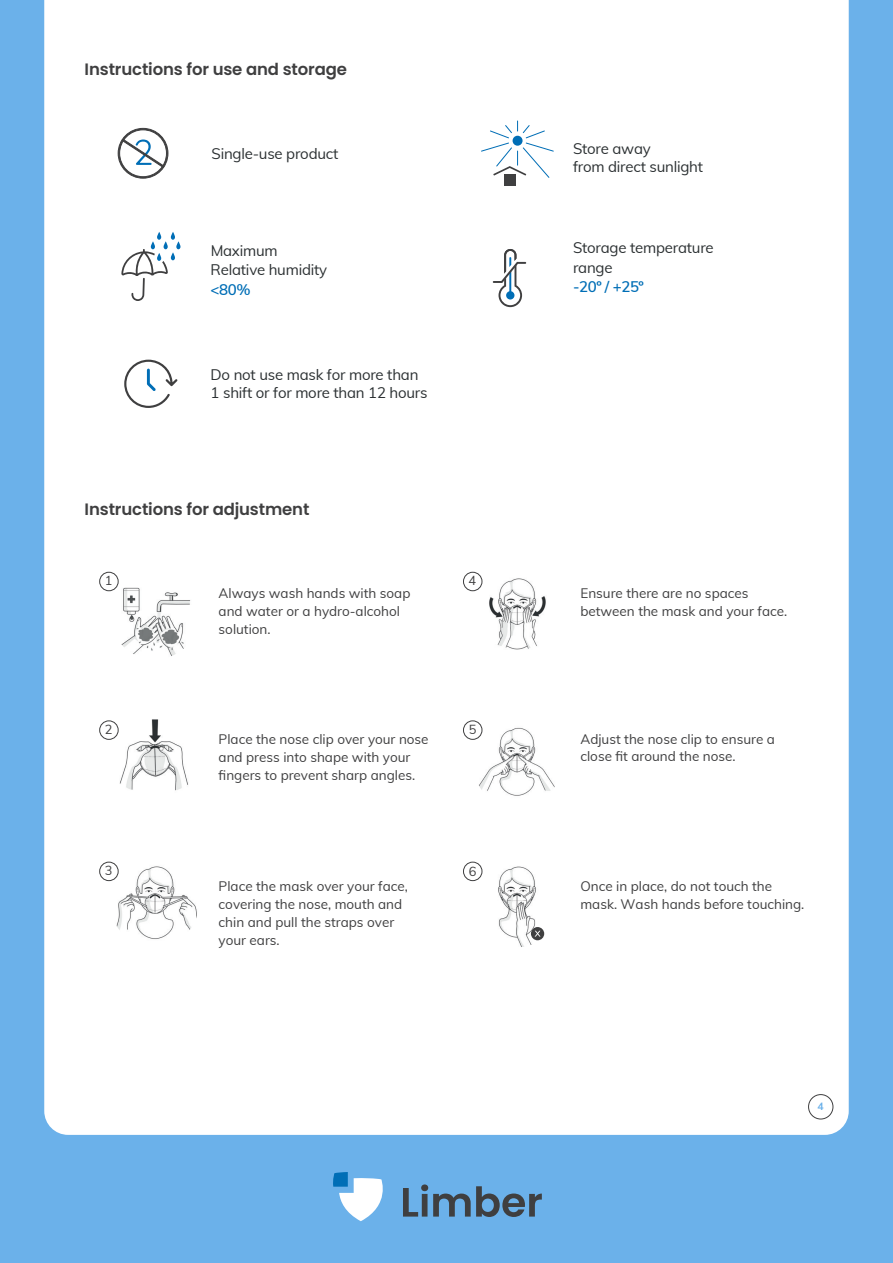
<style>
.page{position:relative;width:893px;height:1263px;background:#6bb1ea}
.page>*{position:absolute;margin:0;border:0;box-sizing:border-box;transform-origin:0 0}
.t1{font:600 16.5px "Poppins";letter-spacing:-.01em;color:#3f3f40}
.t2{font:15px/19.5px "Muli";letter-spacing:-.015em;color:#2b3032}
.t3{font:600 15px "Muli";letter-spacing:-.025em;color:#006eb6}
.t4{font:13.5px/18px "Muli";color:#3f3f40}
.t5{font:12.9px "Muli";color:#3f3f40}
.t6{font:700 10.5px "Muli";color:#6bb1ea}
</style>
<div class="page">
<div style="left:44px;top:0;width:805px;height:1135px;background:#fff"></div>
<svg style="left:403px;top:1184px;width:139px;height:33px"></svg>
<svg style="left:333px;top:1172px;width:50px;height:49px"></svg>
<svg style="left:118px;top:128px;width:50px;height:51px"></svg>
<svg style="left:121px;top:232px;width:60px;height:69px"></svg>
<svg style="left:493px;top:249px;width:33px;height:58px"></svg>
<div style="left:506px;top:291px;width:8px;height:8px;background:#006eb6;border-radius:50%"></div>
<div style="left:504px;top:175px;width:11px;height:11px;background:#3f3f40"></div>
<svg style="left:481px;top:121px;width:73px;height:57px"></svg>
<div style="left:513px;top:136px;width:10px;height:10px;background:#006eb6;border-radius:50%"></div>
<div style="left:808px;top:1094px;width:25px;height:25px;border:1px solid #3f3f40;border-radius:50%"></div>
<img style="left:110px;top:571px;width:89px;height:88px;border-radius:44px">
<div style="left:100px;top:572px;width:18px;height:19px;background:#fff;border-radius:50%"></div>
<div style="left:100px;top:572px;width:18px;height:19px;border:1px solid #3f3f40;border-radius:50%"></div>
<img style="left:110px;top:719px;width:89px;height:89px">
<img style="left:110px;top:859px;width:89px;height:89px">
<div style="left:100px;top:862px;width:18px;height:19px;background:#fff;border-radius:50%"></div>
<div style="left:100px;top:862px;width:18px;height:19px;border:1px solid #3f3f40;border-radius:50%"></div>
<img style="left:473px;top:571px;width:88px;height:88px;border-radius:44px">
<div style="left:463px;top:572px;width:19px;height:19px;background:#fff;border-radius:50%"></div>
<div style="left:463px;top:572px;width:19px;height:19px;border:1px solid #3f3f40;border-radius:50%"></div>
<img style="left:473px;top:719px;width:88px;height:88px;border-radius:44px">
<div style="left:463px;top:721px;width:19px;height:18px;background:#fff;border-radius:50%"></div>
<div style="left:463px;top:721px;width:19px;height:18px;border:1px solid #3f3f40;border-radius:50%"></div>
<img style="left:473px;top:859px;width:88px;height:88px;border-radius:44px">
<svg style="left:531px;top:927px;width:13px;height:13px"></svg>
<svg style="left:535px;top:931px;width:6px;height:5px"></svg>
<div style="left:463px;top:862px;width:19px;height:19px;background:#fff;border-radius:50%"></div>
<div style="left:463px;top:862px;width:19px;height:19px;border:1px solid #3f3f40;border-radius:50%"></div>
<div style="left:100px;top:721px;width:18px;height:18px;background:#fff;border-radius:50%"></div>
<div style="left:100px;top:721px;width:18px;height:18px;border:1px solid #3f3f40;border-radius:50%"></div>
<svg style="left:124px;top:360px;width:53px;height:48px"></svg>
<p class="t1" style="left:85px;top:60px;width:264px">Instructions for use and storage</p>
<p class="t2" style="left:212px;top:143px;width:128px">Single-use product</p>
<p class="t2" style="left:573px;top:139px;width:132px;line-height:18px">Store away<br>from direct sunlight</p>
<p class="t2" style="left:211px;top:240px;width:118px">Maximum<br>Relative humidity</p>
<p class="t3" style="left:211px;top:278px;width:42px">&lt;80%</p>
<p class="t2" style="left:573px;top:237px;width:142px">Storage temperature range</p>
<p class="t3" style="left:573px;top:276px;width:72px">-20º / +25º</p>
<p class="t2" style="left:211px;top:365px;width:218px;line-height:18px">Do not use mask for more than<br>1 shift or for more than 12 hours</p>
<p class="t1" style="left:85px;top:499px;width:226px">Instructions for adjustment</p>
<p class="t5" style="left:105px;top:571px;width:9px">1</p>
<p class="t5" style="left:468px;top:571px;width:9px">4</p>
<p class="t4" style="left:219px;top:583px;width:193px">Always wash hands with soap and water or a hydro-alcohol solution.</p>
<p class="t4" style="left:580px;top:583px;width:208px">Ensure there are no spaces between the mask and your face.</p>
<p class="t5" style="left:105px;top:720px;width:9px">2</p>
<p class="t4" style="left:219px;top:730px;width:212px">Place the nose clip over your nose and press into shape with your fingers to prevent sharp angles.</p>
<p class="t5" style="left:469px;top:720px;width:9px">5</p>
<p class="t4" style="left:580px;top:731px;width:196px;line-height:16.2px">Adjust the nose clip to ensure a close fit around the nose.</p>
<p class="t5" style="left:105px;top:861px;width:9px">3</p>
<p class="t5" style="left:469px;top:861px;width:9px">6</p>
<p class="t4" style="left:219px;top:877px;width:191px">Place the mask over your face, covering the nose, mouth and chin and pull the straps over your ears.</p>
<p class="t4" style="left:580px;top:877px;width:225px">Once in place, do not touch the mask. Wash hands before touching.</p>
<p class="t6" style="left:818px;top:1099px;width:8px">4</p>
</div>
